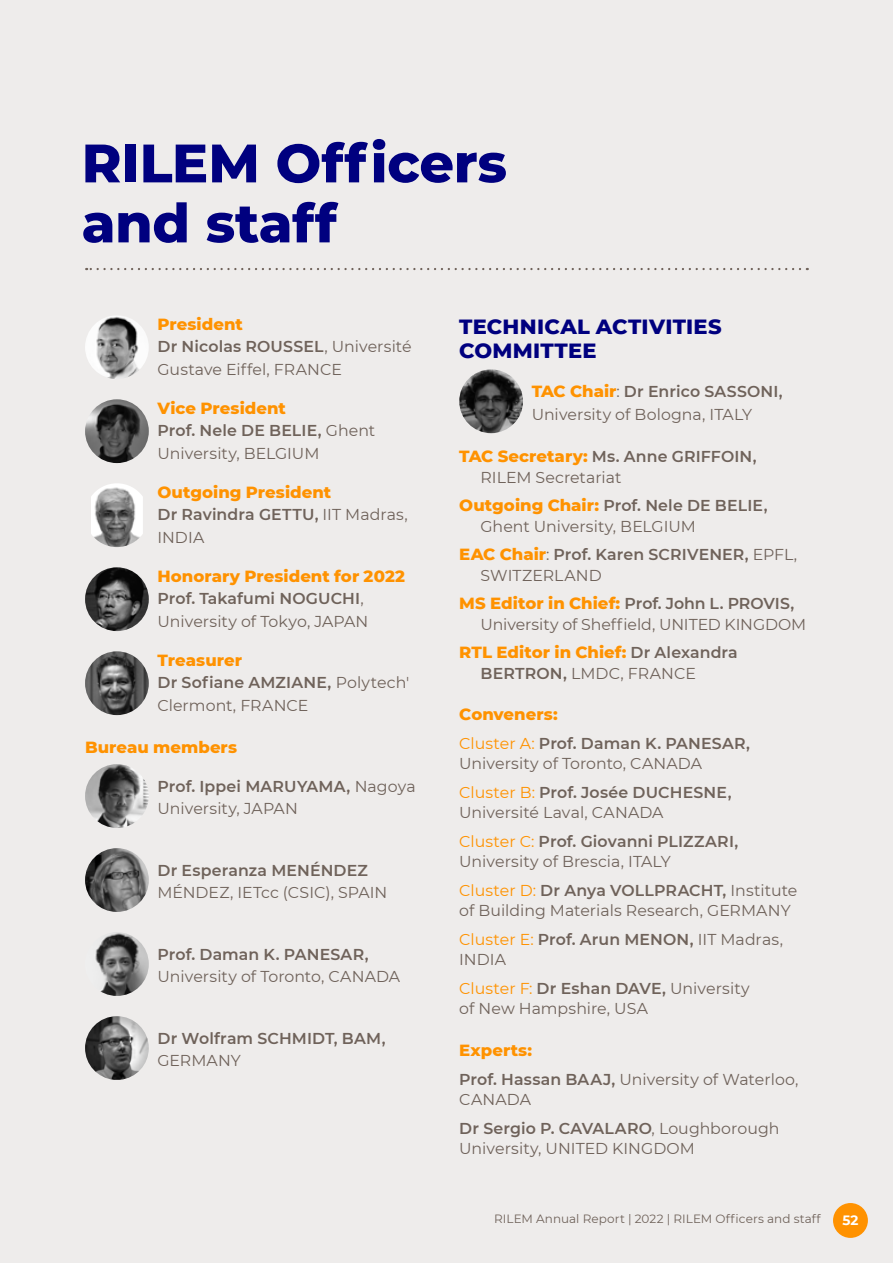
<style>
.page{position:relative;width:893px;height:1263px;background:#eeeceb}
.page>*{position:absolute;margin:0;border:0;box-sizing:border-box;transform-origin:0 0}
.titre_Futura_36_-_1{font:800 54px/60px "Montserrat";letter-spacing:-.005em;color:#00007f}
.txt_DIN_12_-_grey{font:800 21px/24px "Montserrat";letter-spacing:.015em;color:#00007f}
.txt_DIN_12_-_grey-2{font:800 16.5px "Montserrat";letter-spacing:.005em;color:#ff9200}
.txt_DIN_12_-_grey-3{font:15.75px/20.2px "Montserrat";letter-spacing:.005em;color:#6f625a}
.txt_DIN_12_-_grey-4{font:600 15.75px/20.2px "Montserrat";letter-spacing:.01em;color:#6f625a}
.t1{font:700 13.5px "Montserrat";color:#fff}
.t2{font:12px "Montserrat";letter-spacing:.005em;color:#6f625a}
.s1{font-weight:600}
.s2{font-weight:400}
.s3{font-weight:800;font-size:16.5px;color:#ff9200}
.s4{font-weight:600;font-size:15.75px;color:#6f625a}
.s5{color:#ff9200}
.s6{font-weight:400;color:#ff9200}
</style>
<div class="page">
<div style="left:833px;top:1203px;width:35px;height:35px;background:#ff9200;border-radius:50%"></div>
<img style="left:85px;top:315px;width:64px;height:64px;border-radius:32px">
<img style="left:85px;top:399px;width:64px;height:64px;border-radius:32px">
<img style="left:91px;top:483px;width:52px;height:64px">
<img style="left:85px;top:567px;width:64px;height:64px;border-radius:32px">
<img style="left:85px;top:651px;width:64px;height:64px;border-radius:32px">
<img style="left:85px;top:764px;width:64px;height:64px;border-radius:32px">
<img style="left:85px;top:848px;width:64px;height:64px;border-radius:32px">
<img style="left:85px;top:932px;width:64px;height:64px;border-radius:32px">
<img style="left:85px;top:1016px;width:64px;height:64px">
<img style="left:459px;top:369px;width:64px;height:64px;border-radius:32px">
<svg style="left:86px;top:268px;width:714px;height:2px"></svg>
<p class="titre_Futura_36_-_1" style="left:82px;top:130px;width:427px">RILEM Officers and staff</p>
<p class="txt_DIN_12_-_grey-2" style="left:157px;top:312px;width:87px">President</p>
<p class="txt_DIN_12_-_grey-3" style="left:157px;top:335px;width:256px;line-height:22.5px"><span class="s1">Dr Nicolas ROUSSEL</span>, Université<br>Gustave Eiffel, FRANCE</p>
<p class="txt_DIN_12_-_grey-2" style="left:157px;top:396px;width:130px">Vice President</p>
<p class="txt_DIN_12_-_grey-3" style="left:157px;top:419px;width:219px;line-height:22.5px"><span class="s1">Prof. Nele DE BELIE,</span> Ghent<br>University, BELGIUM</p>
<p class="txt_DIN_12_-_grey-2" style="left:157px;top:480px;width:175px">Outgoing President</p>
<p class="txt_DIN_12_-_grey-4" style="left:157px;top:502px;width:252px;line-height:22.5px">Dr Ravindra GETTU, <span class="s2">IIT Madras,<br>INDIA</span></p>
<p class="txt_DIN_12_-_grey-2" style="left:157px;top:564px;width:249px">Honorary President for 2022</p>
<p class="txt_DIN_12_-_grey-3" style="left:157px;top:587px;width:212px;line-height:22.5px"><span class="s1">Prof. Takafumi NOGUCHI</span>,<br>University of Tokyo, JAPAN</p>
<p class="txt_DIN_12_-_grey-2" style="left:157px;top:648px;width:86px">Treasurer</p>
<p class="txt_DIN_12_-_grey-3" style="left:157px;top:671px;width:253px;line-height:22.5px"><span class="s1">Dr Sofiane AMZIANE,</span> Polytech'<br>Clermont, FRANCE</p>
<p class="txt_DIN_12_-_grey-2" style="left:85px;top:735px;width:154px">Bureau members</p>
<p class="txt_DIN_12_-_grey-3" style="left:157px;top:774px;width:260px;line-height:22.5px"><span class="s1">Prof. Ippei MARUYAMA,</span> Nagoya<br>University, JAPAN</p>
<p class="txt_DIN_12_-_grey-3" style="left:157px;top:858px;width:231px;line-height:22.5px"><span class="s1">Dr Esperanza MENÉNDEZ<br></span>MÉNDEZ, IETcc (CSIC), SPAIN</p>
<p class="txt_DIN_12_-_grey-3" style="left:157px;top:942px;width:244px;line-height:22.5px"><span class="s1">Prof. Daman K. PANESAR,<br></span>University of Toronto, CANADA</p>
<p class="txt_DIN_12_-_grey-4" style="left:157px;top:1026px;width:230px;line-height:22.5px">Dr Wolfram SCHMIDT, BAM,<br><span class="s2">GERMANY</span></p>
<p class="txt_DIN_12_-_grey" style="left:459px;top:314px;width:264px">TECHNICAL ACTIVITIES<br>COMMITTEE</p>
<p class="txt_DIN_12_-_grey-3" style="left:532px;top:380px;width:253px;line-height:22.5px"><span class="s3">TAC Chair</span>: <span class="s1">Dr Enrico SASSONI,<br></span>University of Bologna, ITALY</p>
<p class="txt_DIN_12_-_grey-4" style="left:480px;top:446px;width:278px;text-indent:-21px"><span class="s3">TAC Secretary:</span> Ms. Anne GRIFFOIN,<br><span class="s2">RILEM Secretariat</span></p>
<p class="txt_DIN_12_-_grey-3" style="left:480px;top:495px;width:289px;text-indent:-21px"><span class="s3">Outgoing Chair:</span> <span class="s1">Prof. Nele DE BELIE,<br></span>Ghent University, BELGIUM</p>
<p class="txt_DIN_12_-_grey-4" style="left:480px;top:544px;width:318px;text-indent:-21px"><span class="s3">EAC Chair</span><span class="s2">:</span> Prof. Karen SCRIVENER, <span class="s2">EPFL,<br>SWITZERLAND</span></p>
<p class="txt_DIN_12_-_grey-3" style="left:480px;top:593px;width:327px;text-indent:-21px"><span class="s3">MS Editor in Chief:</span> <span class="s1">Prof. John L. PROVIS,<br></span>University of Sheffield, UNITED KINGDOM</p>
<p class="txt_DIN_12_-_grey-2" style="left:459px;top:640px;width:280px">RTL Editor in Chief: <span class="s4">Dr Alexandra</span></p>
<p class="txt_DIN_12_-_grey-3" style="left:480px;top:662px;width:217px"><span class="s1">BERTRON,</span> LMDC, FRANCE</p>
<p class="txt_DIN_12_-_grey-2" style="left:459px;top:702px;width:100px">Conveners:</p>
<p class="txt_DIN_12_-_grey-3" style="left:459px;top:733px;width:292px"><span class="s5">Cluster A:</span> <span class="s1">Prof. Daman K. PANESAR,<br></span>University of Toronto, CANADA</p>
<p class="txt_DIN_12_-_grey-3" style="left:459px;top:782px;width:274px"><span class="s5">Cluster B:</span> <span class="s1">Prof. Josée DUCHESNE,<br></span>Université Laval, CANADA</p>
<p class="txt_DIN_12_-_grey-3" style="left:459px;top:831px;width:281px"><span class="s5">Cluster C:</span> <span class="s1">Prof. Giovanni PLIZZARI,<br></span>University of Brescia, ITALY</p>
<p class="txt_DIN_12_-_grey-3" style="left:459px;top:880px;width:340px"><span class="s5">Cluster D:</span> <span class="s1">Dr Anya VOLLPRACHT,</span> Institute of Building Materials Research, GERMANY</p>
<p class="txt_DIN_12_-_grey-4" style="left:459px;top:929px;width:325px"><span class="s6">Cluster E:</span> Prof. Arun MENON, <span class="s2">IIT Madras,<br>INDIA</span></p>
<p class="txt_DIN_12_-_grey-3" style="left:459px;top:978px;width:292px"><span class="s5">Cluster F:</span> <span class="s1">Dr Eshan DAVE,</span> University of New Hampshire, USA</p>
<p class="txt_DIN_12_-_grey-2" style="left:459px;top:1038px;width:74px">Experts:</p>
<p class="txt_DIN_12_-_grey-3" style="left:459px;top:1068px;width:341px"><span class="s1">Prof. Hassan BAAJ,</span> University of Waterloo,<br>CANADA</p>
<p class="txt_DIN_12_-_grey-3" style="left:459px;top:1117px;width:322px"><span class="s1">Dr Sergio P. CAVALARO</span>, Loughborough<br>University, UNITED KINGDOM</p>
<p class="t2" style="left:494px;top:1211px;width:328px">RILEM Annual Report | 2022 | RILEM Officers and staff</p>
<p class="t1" style="left:842px;top:1210px;width:17px">52</p>
</div>
